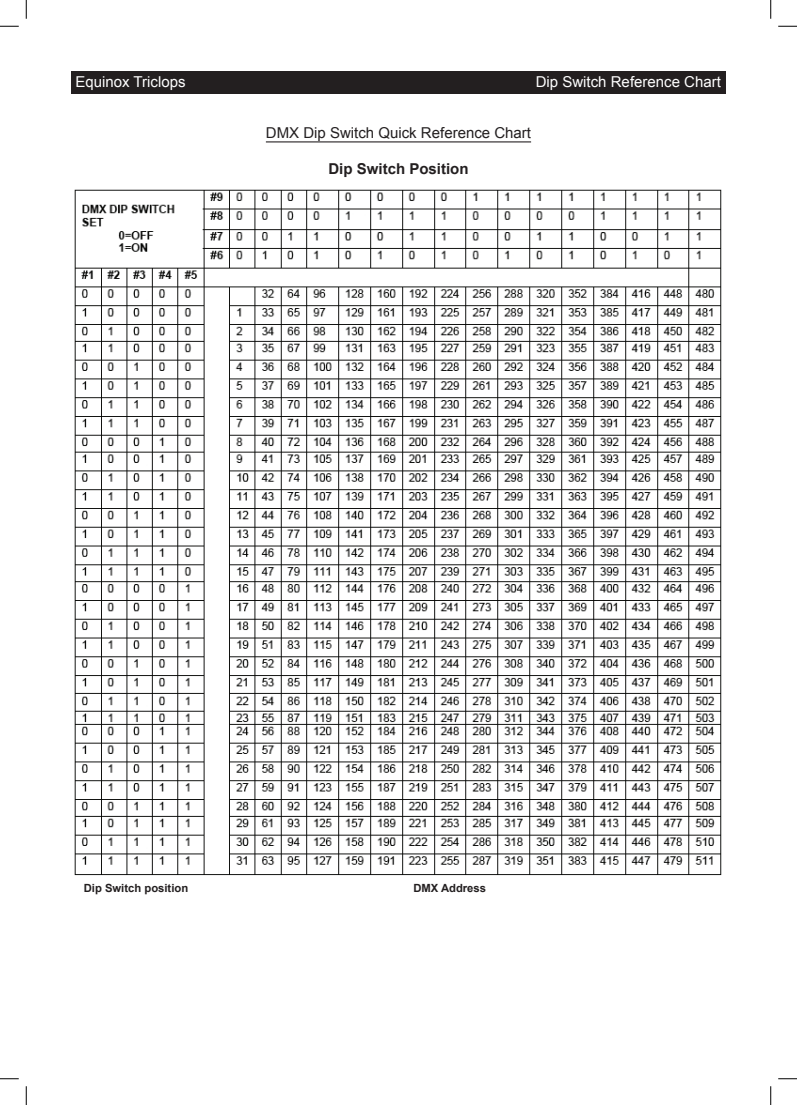
<style>
.page{position:relative;width:797px;height:1105px;background:#fff}
.page>*{position:absolute;margin:0;border:0;box-sizing:border-box;transform-origin:0 0}
.t1{font:15px "Arial";color:#fff}
.t2{font:15px "Arial";color:#231f20}
.t3{font:700 15px "Arial";color:#231f20}
.t4{font:700 11.25px "Arial";color:#231f20}
</style>
<div class="page">
<div style="left:71px;top:71px;width:654px;height:23px;background:#231f20"></div>
<img style="left:74px;top:189px;width:648px;height:687px">
<hr style="left:266px;top:141px;width:265px;height:1px;background:#231f20">
<svg style="left:0;top:25px;width:19px;height:2px"></svg>
<svg style="left:778px;top:25px;width:19px;height:2px"></svg>
<svg style="left:0;top:1078px;width:19px;height:1px"></svg>
<svg style="left:778px;top:1078px;width:19px;height:1px"></svg>
<svg style="left:25px;top:0;width:2px;height:19px"></svg>
<svg style="left:25px;top:1086px;width:2px;height:19px"></svg>
<svg style="left:770px;top:0;width:1px;height:19px"></svg>
<svg style="left:770px;top:1086px;width:1px;height:19px"></svg>
<p class="t1" style="left:75px;top:72px;width:112px">Equinox Triclops</p>
<p class="t1" style="left:535px;top:72px;width:187px">Dip Switch Reference Chart</p>
<p class="t2" style="left:266px;top:123px;width:267px">DMX Dip Switch Quick Reference Chart</p>
<p class="t3" style="left:328px;top:159px;width:142px">Dip Switch Position</p>
<p class="t4" style="left:84px;top:881px;width:106px">Dip Switch position</p>
<p class="t4" style="left:413px;top:881px;width:74px">DMX Address</p>
</div>
